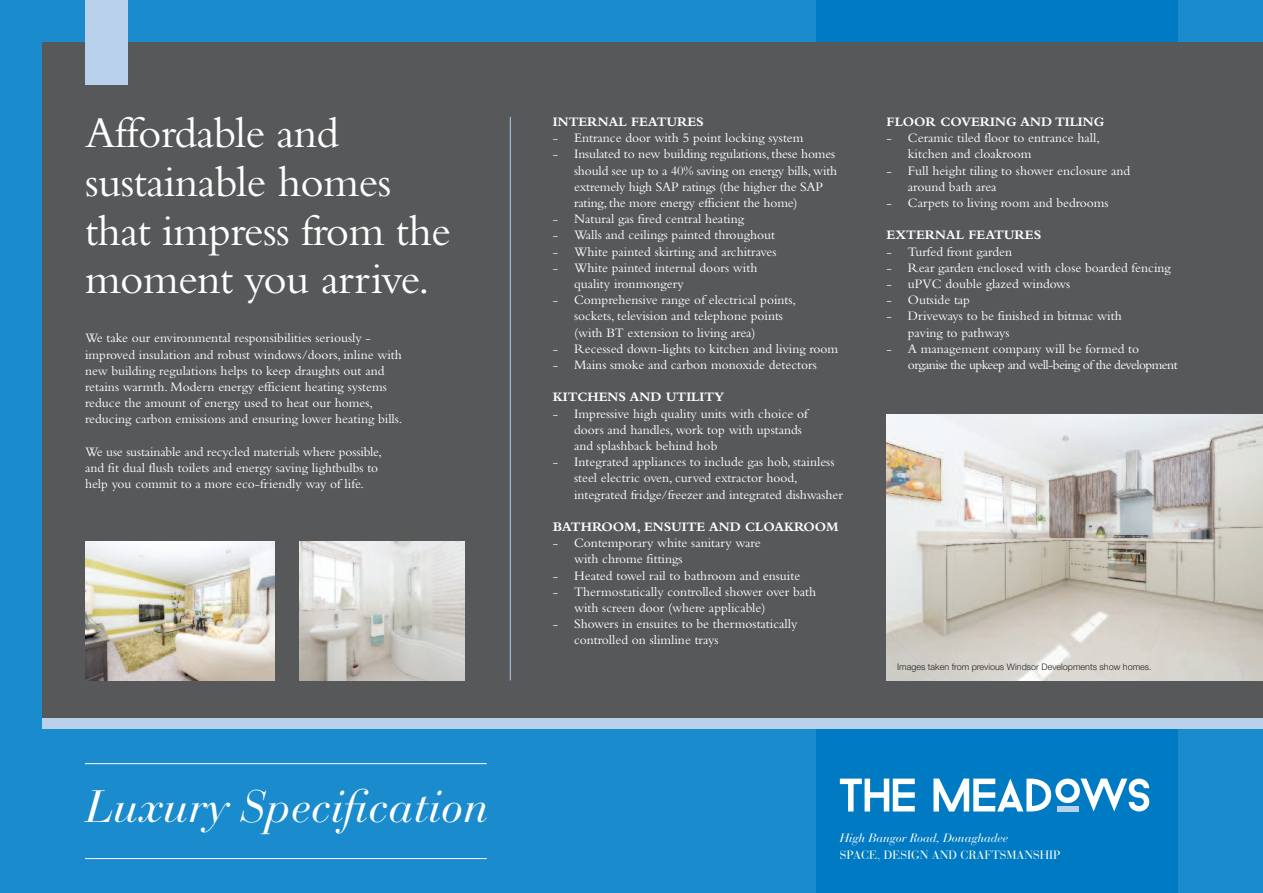
<style>
.page{position:relative;width:1263px;height:893px;background:#1a8bcc}
.page>*{position:absolute;margin:0;border:0;box-sizing:border-box;transform-origin:0 0}
.t1{font:45px/48.8px "Bembo";letter-spacing:-.01em;color:#fff}
.t2{font:italic 45px "Bauer Bodoni";color:#fff}
.t3{font:13.5px/16.2px "Bembo";color:#fff}
.t4{font:700 13.5px "Bembo";color:#fff}
.t5{font:13.5px/16.2px "Bembo";letter-spacing:-.04em;color:#fff}
.t6{font:12px "Bauer Bodoni";color:#fff}
.t7{font:italic 12px "Bauer Bodoni";color:#fff}
.t8{font:300 9px "Helvetica Neue";color:#231f20}
</style>
<div class="page">
<div style="left:816px;top:0;width:362px;height:893px;background:#007bc3"></div>
<div style="left:43px;top:43px;width:1220px;height:676px;background:#57585a"></div>
<div style="left:43px;top:719px;width:1220px;height:10px;background:#b9d0eb"></div>
<div style="left:85px;top:0;width:43px;height:85px;background:#b9d0eb"></div>
<hr style="left:85px;top:763px;width:402px;height:1px;background:#fff">
<hr style="left:85px;top:858px;width:402px;height:1px;background:#fff">
<svg style="left:933px;top:778px;width:216px;height:33px"></svg>
<svg style="left:840px;top:779px;width:75px;height:32px"></svg>
<img style="left:887px;top:414px;width:376px;height:266px">
<img style="left:85px;top:541px;width:190px;height:139px">
<img style="left:300px;top:541px;width:164px;height:139px">
<hr style="left:510px;top:117px;width:1px;height:563px;background:#b9d0eb">
<h1 class="t1" style="left:85px;top:113px;width:367px">Affordable and sustainable homes that impress from the moment you arrive.</h1>
<p class="t3" style="left:85px;top:331px;width:319px">We take our environmental responsibilities seriously - improved insulation and robust windows/doors, inline with new building regulations helps to keep draughts out and retains warmth. Modern energy efficient heating systems reduce the amount of energy used to heat our homes, reducing carbon emissions and ensuring lower heating bills.</p>
<p class="t3" style="left:85px;top:445px;width:299px">We use sustainable and recycled materials where possible, and fit dual flush toilets and energy saving lightbulbs to help you commit to a more eco-friendly way of life.</p>
<h1 class="t2" style="left:86px;top:790px;width:404px">Luxury Specification</h1>
<p class="t4" style="left:553px;top:117px;width:152px">INTERNAL FEATURES</p>
<p class="t3" style="left:553px;top:131px;width:252px">- Entrance door with 5 point locking system</p>
<p class="t3" style="left:574px;top:147px;width:265px;text-indent:-21px">- Insulated to new building regulations, these homes should see up to a 40% saving on energy bills, with extremely high SAP ratings (the higher the SAP rating, the more energy efficient the home)</p>
<p class="t3" style="left:553px;top:212px;width:193px">- Natural gas fired central heating</p>
<p class="t3" style="left:553px;top:228px;width:224px">- Walls and ceilings painted throughout</p>
<p class="t3" style="left:553px;top:245px;width:225px">- White painted skirting and architraves</p>
<p class="t3" style="left:574px;top:261px;width:185px;text-indent:-21px">- White painted internal doors with quality ironmongery</p>
<p class="t3" style="left:574px;top:293px;width:224px;text-indent:-21px">- Comprehensive range of electrical points, sockets, television and telephone points (with BT extension to living area)</p>
<p class="t3" style="left:553px;top:342px;width:287px">- Recessed down-lights to kitchen and living room</p>
<p class="t3" style="left:553px;top:358px;width:266px">- Mains smoke and carbon monoxide detectors</p>
<p class="t4" style="left:553px;top:392px;width:173px">KITCHENS AND UTILITY</p>
<p class="t3" style="left:574px;top:407px;width:235px;text-indent:-21px">- Impressive high quality units with choice of doors and handles, work top with upstands and splashback behind hob</p>
<p class="t3" style="left:574px;top:455px;width:270px;text-indent:-21px">- Integrated appliances to include gas hob, stainless steel electric oven, curved extractor hood, integrated fridge/freezer and integrated dishwasher</p>
<p class="t4" style="left:553px;top:522px;width:287px">BATHROOM, ENSUITE AND CLOAKROOM</p>
<p class="t3" style="left:574px;top:536px;width:188px;text-indent:-21px">- Contemporary white sanitary ware with chrome fittings</p>
<p class="t3" style="left:553px;top:569px;width:249px">- Heated towel rail to bathroom and ensuite</p>
<p class="t3" style="left:574px;top:585px;width:244px;text-indent:-21px">- Thermostatically controlled shower over bath with screen door (where applicable)</p>
<p class="t3" style="left:574px;top:617px;width:225px;text-indent:-21px">- Showers in ensuites to be thermostatically controlled on slimline trays</p>
<p class="t4" style="left:887px;top:117px;width:219px">FLOOR COVERING AND TILING</p>
<p class="t3" style="left:908px;top:131px;width:193px;text-indent:-21px">- Ceramic tiled floor to entrance hall, kitchen and cloakroom</p>
<p class="t3" style="left:908px;top:164px;width:224px;text-indent:-21px">- Full height tiling to shower enclosure and around bath area</p>
<p class="t3" style="left:887px;top:196px;width:224px">- Carpets to living room and bedrooms</p>
<p class="t4" style="left:887px;top:230px;width:156px">EXTERNAL FEATURES</p>
<p class="t3" style="left:887px;top:245px;width:127px">- Turfed front garden</p>
<p class="t3" style="left:887px;top:261px;width:286px">- Rear garden enclosed with close boarded fencing</p>
<p class="t3" style="left:887px;top:277px;width:185px">- uPVC double glazed windows</p>
<p class="t3" style="left:887px;top:293px;width:85px">- Outside tap</p>
<p class="t3" style="left:908px;top:309px;width:215px;text-indent:-21px">- Driveways to be finished in bitmac with paving to pathways</p>
<p class="t5" style="left:908px;top:342px;width:271px;text-indent:-21px">- A management company will be formed to organise the upkeep and well-being of the development</p>
<p class="t8" style="left:897px;top:663px;width:256px">Images taken from previous Windsor Developments show homes.</p>
<p class="t7" style="left:840px;top:834px;width:170px">High Bangor Road, Donaghadee</p>
<p class="t6" style="left:840px;top:850px;width:222px">SPACE, DESIGN AND CRAFTSMANSHIP</p>
</div>
